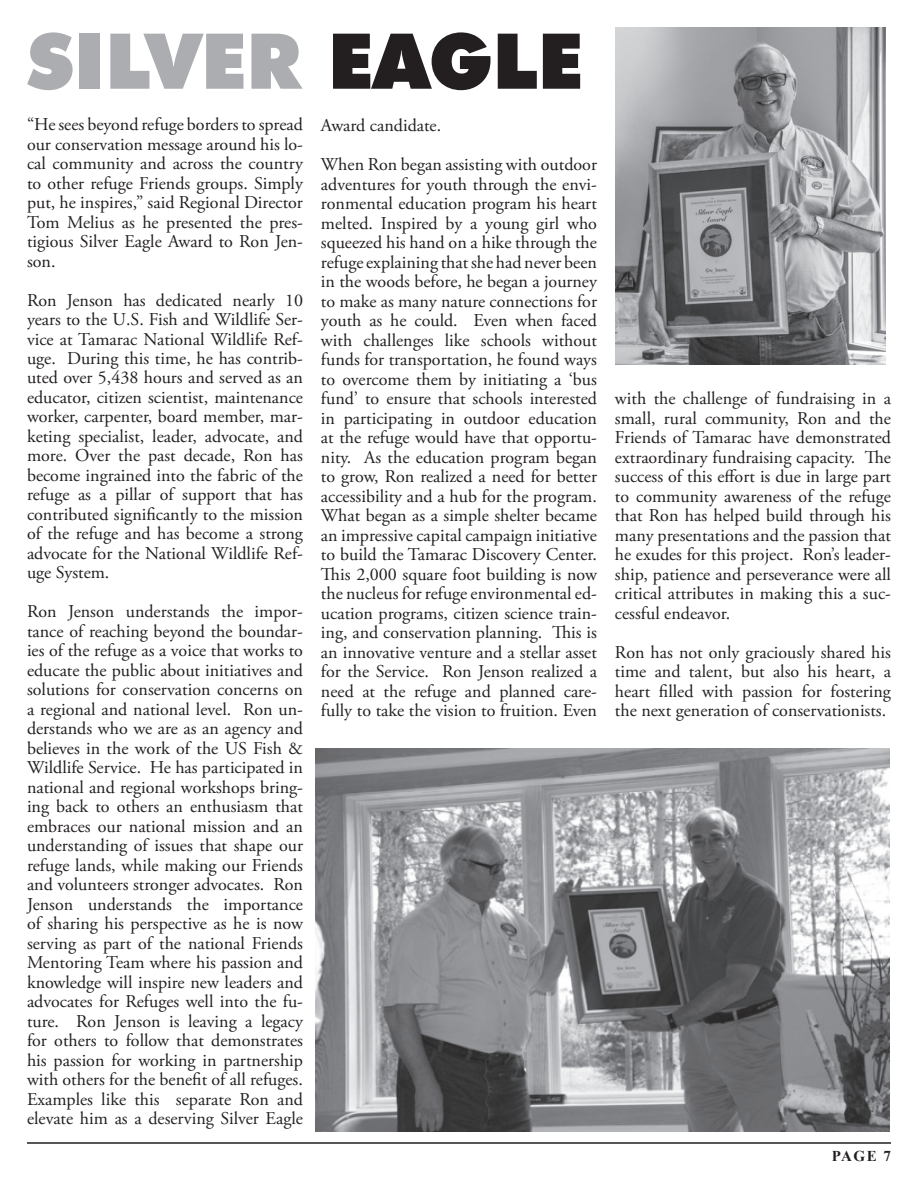
<style>
.page{position:relative;width:918px;height:1188px;background:#fff}
.page>*{position:absolute;margin:0;border:0;box-sizing:border-box;transform-origin:0 0}
.t1{font:900 76.95px "Futura BT";color:#acadb1}
.t2{font:18px/19.5px "Adobe Garamond Pro";color:#231f20;text-align:justify}
.t3{font:700 15px "Times New Roman";color:#231f20}
.s1{color:#231f20}
</style>
<div class="page">
<hr style="left:27px;top:1142px;width:864px;height:2px;background:#231f20">
<img style="left:615px;top:27px;width:271px;height:337px">
<img style="left:315px;top:749px;width:574px;height:382px">
<h1 class="t1" style="left:27px;top:14px;width:558px">SILVER <span class="s1">EAGLE</span></h1>
<p class="t2" style="left:27px;top:115px;width:278px">“He sees beyond refuge borders to spread our conservation message around his lo&shy;cal community and across the country to other refuge Friends groups. Simply put, he inspires,” said Regional Director Tom Melius as he presented the pres&shy;tigious Silver Eagle Award to Ron Jen&shy;son.</p>
<p class="t2" style="left:27px;top:291px;width:278px">Ron Jenson has dedicated nearly 10 years to the U.S. Fish and Wildlife Ser&shy;vice at Tamarac National Wildlife Ref&shy;uge. During this time, he has contrib&shy;uted over 5,438 hours and served as an educator, citizen scientist, maintenance worker, carpenter, board member, mar&shy;keting specialist, leader, advocate, and more. Over the past decade, Ron has become ingrained into the fabric of the refuge as a pillar of support that has contributed significantly to the mission of the refuge and has become a strong advocate for the National Wildlife Ref&shy;uge System.</p>
<p class="t2" style="left:27px;top:603px;width:278px">Ron Jenson understands the impor&shy;tance of reaching beyond the boundar&shy;ies of the refuge as a voice that works to educate the public about initiatives and solutions for conservation concerns on a regional and national level. Ron un&shy;derstands who we are as an agency and believes in the work of the US Fish &amp; Wildlife Service. He has participated in national and regional workshops bring&shy;ing back to others an enthusiasm that embraces our national mission and an understanding of issues that shape our refuge lands, while making our Friends and volunteers stronger advocates. Ron Jenson understands the importance of sharing his perspective as he is now serving as part of the national Friends Mentoring Team where his passion and knowledge will inspire new leaders and advocates for Refuges well into the fu&shy;ture. Ron Jenson is leaving a legacy for others to follow that demonstrates his passion for working in partnership with others for the benefit of all refuges.<br>Examples like this separate Ron and elevate him as a deserving Silver Eagle</p>
<p class="t2" style="left:321px;top:107px;width:277px;line-height:39px">Award candidate.<br>When Ron began assisting with outdoor</p>
<p class="t2" style="left:321px;top:175px;width:278px">adventures for youth through the envi&shy;ronmental education program his heart melted. Inspired by a young girl who squeezed his hand on a hike through the refuge explaining that she had never been in the woods before, he began a journey to make as many nature connections for youth as he could. Even when faced with challenges like schools without funds for transportation, he found ways to overcome them by initiating a ‘bus fund’ to ensure that schools interested in participating in outdoor education at the refuge would have that opportu&shy;nity. As the education program began to grow, Ron realized a need for better accessibility and a hub for the program.<br>What began as a simple shelter became an impressive capital campaign initiative to build the Tamarac Discovery Center.<br>This 2,000 square foot building is now the nucleus for refuge environmental ed&shy;ucation programs, citizen science train&shy;ing, and conservation planning. This is an innovative venture and a stellar asset for the Service. Ron Jenson realized a need at the refuge and planned care&shy;fully to take the vision to fruition. Even</p>
<p class="t2" style="left:615px;top:389px;width:278px">with the challenge of fundraising in a small, rural community, Ron and the Friends of Tamarac have demonstrated extraordinary fundraising capacity. The success of this effort is due in large part to community awareness of the refuge that Ron has helped build through his many presentations and the passion that he exudes for this project. Ron’s leader&shy;ship, patience and perseverance were all critical attributes in making this a suc&shy;cessful endeavor.</p>
<p class="t2" style="left:615px;top:643px;width:277px">Ron has not only graciously shared his time and talent, but also his heart, a heart filled with passion for fostering the next generation of conservationists.</p>
<p class="t3" style="left:832px;top:1147px;width:61px">PAGE 7</p>
</div>
